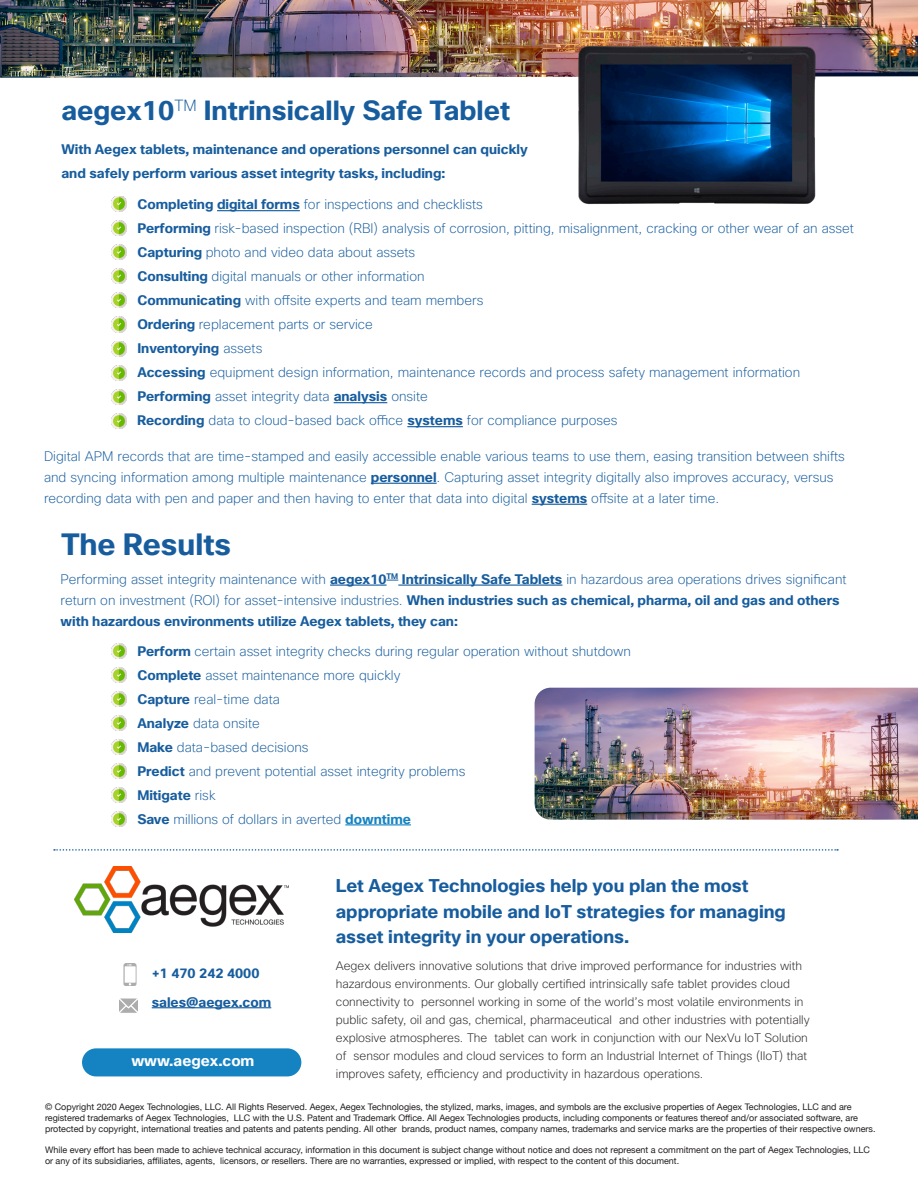
<style>
.page{position:relative;width:918px;height:1188px;background:#fff}
.page>*{position:absolute;margin:0;border:0;box-sizing:border-box;transform-origin:0 0}
.t1{font:700 30px "Cisco Sans";color:#175d9e}
.t2{font:700 27px "Cisco Sans";color:#175d9e}
.t3{font:700 18px/25.5px "Cisco Sans";color:#175d9e}
.t4{font:700 15px "Cisco Sans";color:#fff}
.t5{font:200 13.5px/21px "Cisco Sans";color:#175d9e}
.t6{font:700 13.5px/21px "Cisco Sans";color:#175d9e}
.t7{font:200 12px/18px "Cisco Sans";color:#231f20}
.t8{font:9px/10.8px "Helvetica Neue";color:#231f20}
.s1{font-weight:700}
.s2{font-weight:200}
.s3{font-weight:700;color:#1583c2}
</style>
<div class="page">
<img style="left:112px;top:196px;width:15px;height:15px">
<img style="left:75px;top:867px;width:213px;height:66px">
<div style="left:82px;top:1048px;width:219px;height:28px;background:#1583c2;border-radius:14px"></div>
<hr style="left:152px;top:1007px;width:119px;height:1px;background:#175d9e">
<img style="left:123px;top:963px;width:14px;height:23px">
<img style="left:120px;top:998px;width:18px;height:15px">
<img style="left:0;top:0;width:918px;height:78px">
<svg style="left:54px;top:849px;width:784px;height:2px"></svg>
<hr style="left:217px;top:210px;width:83px;height:1px;background:#175d9e">
<hr style="left:334px;top:402px;width:53px;height:1px;background:#175d9e">
<hr style="left:407px;top:426px;width:56px;height:1px;background:#175d9e">
<hr style="left:371px;top:483px;width:66px;height:1px;background:#175d9e">
<hr style="left:532px;top:504px;width:55px;height:1px;background:#175d9e">
<hr style="left:330px;top:585px;width:57px;height:1px;background:#175d9e">
<hr style="left:398px;top:585px;width:164px;height:1px;background:#175d9e">
<img style="left:112px;top:220px;width:15px;height:15px">
<img style="left:112px;top:244px;width:15px;height:16px">
<img style="left:112px;top:269px;width:15px;height:15px">
<img style="left:112px;top:293px;width:15px;height:15px">
<img style="left:112px;top:317px;width:15px;height:15px">
<img style="left:112px;top:341px;width:15px;height:15px">
<img style="left:112px;top:365px;width:15px;height:15px">
<img style="left:112px;top:389px;width:15px;height:16px">
<img style="left:112px;top:414px;width:15px;height:15px">
<img style="left:112px;top:644px;width:15px;height:15px">
<img style="left:112px;top:668px;width:15px;height:15px">
<img style="left:112px;top:692px;width:15px;height:15px">
<img style="left:112px;top:716px;width:15px;height:15px">
<img style="left:112px;top:740px;width:15px;height:15px">
<img style="left:112px;top:764px;width:15px;height:15px">
<img style="left:112px;top:788px;width:15px;height:15px">
<img style="left:112px;top:812px;width:15px;height:15px">
<img style="left:554px;top:39px;width:263px;height:165px">
<img style="left:535px;top:688px;width:383px;height:132px">
<hr style="left:345px;top:824px;width:66px;height:1px;background:#1583c2">
<p class="t2" style="left:62px;top:93px;width:450px">aegex10<sup>TM</sup> Intrinsically Safe Tablet</p>
<p class="t6" style="left:62px;top:138px;width:468px;line-height:24px">With Aegex tablets, maintenance and operations personnel can quickly and safely perform various asset integrity tasks, including:</p>
<p class="t5" style="left:137px;top:194px;width:347px"><span class="s1">Completing digital forms</span> for inspections and checklists</p>
<p class="t5" style="left:137px;top:218px;width:718px"><span class="s1">Performing</span> risk-based inspection (RBI) analysis of corrosion, pitting, misalignment, cracking or other wear of an asset</p>
<p class="t5" style="left:137px;top:242px;width:280px"><span class="s1">Capturing</span> photo and video data about assets</p>
<p class="t5" style="left:137px;top:266px;width:289px"><span class="s1">Consulting</span> digital manuals or other information</p>
<p class="t5" style="left:137px;top:290px;width:348px"><span class="s1">Communicating</span> with offsite experts and team members</p>
<p class="t5" style="left:137px;top:314px;width:237px"><span class="s1">Ordering</span> replacement parts or service</p>
<p class="t6" style="left:137px;top:339px;width:127px">Inventorying <span class="s2">assets</span></p>
<p class="t5" style="left:137px;top:362px;width:664px"><span class="s1">Accessing</span> equipment design information, maintenance records and process safety management information</p>
<p class="t5" style="left:137px;top:386px;width:292px"><span class="s1">Performing</span> asset integrity data <span class="s1">analysis</span> onsite</p>
<p class="t5" style="left:137px;top:410px;width:482px"><span class="s1">Recording</span> data to cloud-based back office <span class="s1">systems</span> for compliance purposes</p>
<p class="t5" style="left:44px;top:446px;width:802px">Digital APM records that are time-stamped and easily accessible enable various teams to use them, easing transition between shifts and syncing information among multiple maintenance <span class="s1">personnel</span>. Capturing asset integrity digitally also improves accuracy, versus recording data with pen and paper and then having to enter that data into digital <span class="s1">systems</span> offsite at a later time.</p>
<p class="t1" style="left:62px;top:525px;width:171px">The Results</p>
<p class="t6" style="left:61px;top:569px;width:788px"><span class="s2">Performing asset integrity maintenance with</span> aegex10<sup>TM</sup> Intrinsically Safe Tablets <span class="s2">in hazardous area operations drives significant return on investment (ROI) for asset-intensive industries.</span> When industries such as chemical, pharma, oil and gas and others with hazardous environments utilize Aegex tablets, they can:</p>
<p class="t5" style="left:137px;top:640px;width:495px"><span class="s1">Perform</span> certain asset integrity checks during regular operation without shutdown</p>
<p class="t5" style="left:137px;top:664px;width:265px"><span class="s1">Complete</span> asset maintenance more quickly</p>
<p class="t5" style="left:137px;top:688px;width:144px"><span class="s1">Capture</span> real-time data</p>
<p class="t5" style="left:137px;top:712px;width:124px"><span class="s1">Analyze</span> data onsite</p>
<p class="t5" style="left:137px;top:736px;width:173px"><span class="s1">Make</span> data-based decisions</p>
<p class="t5" style="left:137px;top:760px;width:330px"><span class="s1">Predict</span> and prevent potential asset integrity problems</p>
<p class="t6" style="left:137px;top:785px;width:80px">Mitigate <span class="s2">risk</span></p>
<p class="t5" style="left:137px;top:808px;width:275px"><span class="s1">Save</span> millions of dollars in averted <span class="s3">downtime</span></p>
<p class="t6" style="left:152px;top:963px;width:109px">+1 470 242 4000</p>
<p class="t6" style="left:152px;top:992px;width:121px">sales@aegex.com</p>
<p class="t4" style="left:131px;top:1051px;width:125px">www.aegex.com</p>
<p class="t3" style="left:336px;top:874px;width:451px">Let Aegex Technologies help you plan the most appropriate mobile and IoT strategies for managing asset integrity in your operations.</p>
<p class="t7" style="left:336px;top:957px;width:475px">Aegex delivers innovative solutions that drive improved performance for industries with hazardous environments. Our globally certified intrinsically safe tablet provides cloud connectivity to personnel working in some of the world’s most volatile environments in public safety, oil and gas, chemical, pharmaceutical and other industries with potentially explosive atmospheres. The tablet can work in conjunction with our NexVu IoT Solution of sensor modules and cloud services to form an Industrial Internet of Things (IIoT) that improves safety, efficiency and productivity in hazardous operations.</p>
<p class="t8" style="left:45px;top:1102px;width:832px">© Copyright 2020 Aegex Technologies, LLC. All Rights Reserved. Aegex, Aegex Technologies, the stylized, marks, images, and symbols are the exclusive properties of Aegex Technologies, LLC and are registered trademarks of Aegex Technologies, LLC with the U.S. Patent and Trademark Office. All Aegex Technologies products, including components or features thereof and/or associated software, are protected by copyright, international treaties and patents and patents pending. All other brands, product names, company names, trademarks and service marks are the properties of their respective owners.</p>
<p class="t8" style="left:45px;top:1145px;width:827px">While every effort has been made to achieve technical accuracy, information in this document is subject change without notice and does not represent a commitment on the part of Aegex Technologies, LLC or any of its subsidiaries, affiliates, agents, licensors, or resellers. There are no warranties, expressed or implied, with respect to the content of this document.</p>
</div>
